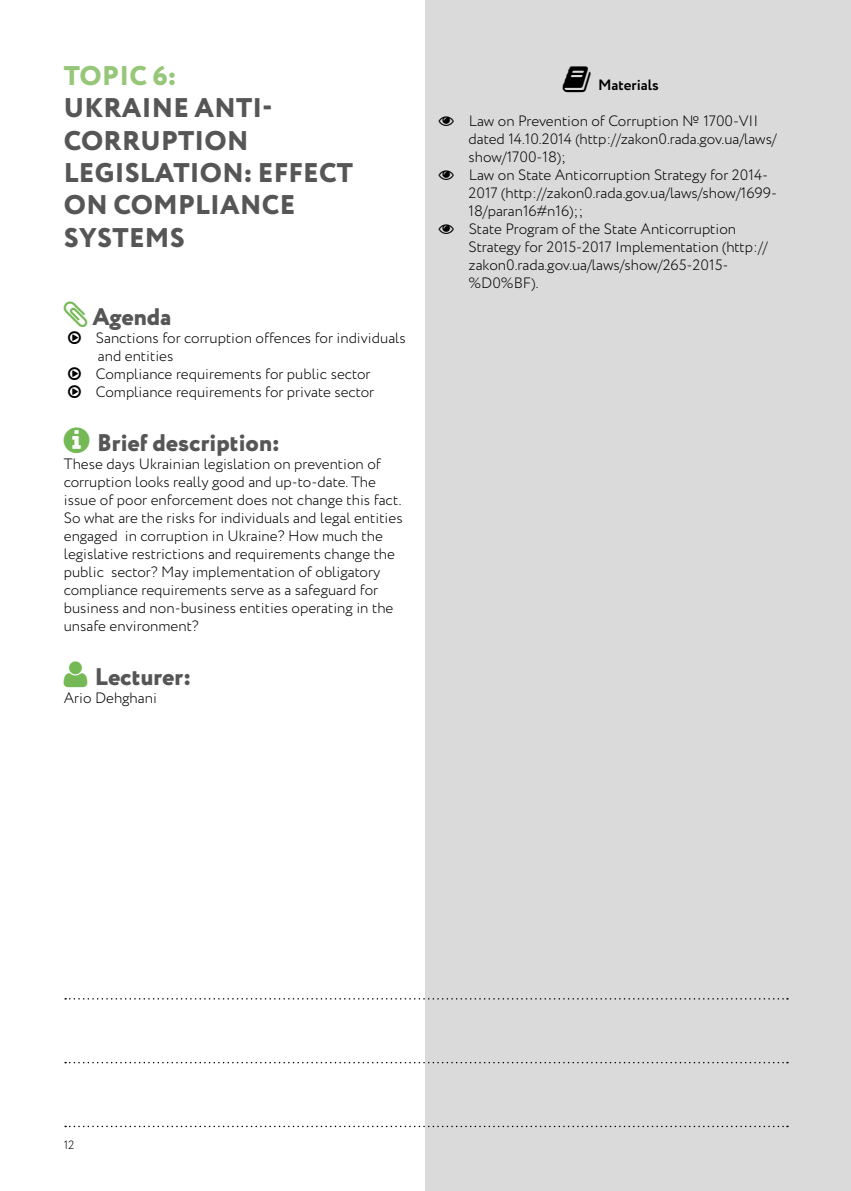
<style>
.page{position:relative;width:851px;height:1191px;background:#fff}
.page>*{position:absolute;margin:0;border:0;box-sizing:border-box;transform-origin:0 0}
.t1{font:800 27px/32.4px "Circe";letter-spacing:.01em;color:#565656}
.t2{font:800 27px "Circe";color:#96c779}
.t3{font:800 24px "Circe";color:#565656}
.t4{font:300 15px/18px "Circe";color:#000}
.t5{font:700 15px "Circe";color:#000}
.t6{font:300 12px "Circe";color:#000}
</style>
<div class="page">
<div style="left:425px;top:0;width:425px;height:1191px;background:#dadada"></div>
<svg style="left:65px;top:1061px;width:722px;height:2px"></svg>
<svg style="left:65px;top:998px;width:722px;height:1px"></svg>
<svg style="left:65px;top:1125px;width:722px;height:2px"></svg>
<h1 class="t2" style="left:64px;top:57px;width:114px">TOPIC 6:</h1>
<h1 class="t1" style="left:64px;top:93px;width:291px">UKRAINE ANTI-<br>CORRUPTION<br>LEGISLATION: EFFECT<br>ON COMPLIANCE<br>SYSTEMS</h1>
<h2 class="t3" style="left:92px;top:301px;width:80px">AGENDA</h2>
<p class="t4" style="left:96px;top:329px;width:311px">Sanctions for corruption offences for individuals and entities<br>Compliance requirements for public sector Compliance requirements for private sector</p>
<h2 class="t3" style="left:97px;top:427px;width:184px">BRIEF DESCRIPTION:</h2>
<p class="t4" style="left:64px;top:455px;width:340px">These days Ukrainian legislation on prevention of corruption looks really good and up-to-date. The issue of poor enforcement does not change this fact.<br>So what are the risks for individuals and legal entities engaged in corruption in Ukraine? How much the legislative restrictions and requirements change the public sector? May implementation of obligatory compliance requirements serve as a safeguard for business and non-business entities operating in the unsafe environment?</p>
<h2 class="t3" style="left:95px;top:661px;width:98px">LECTURER:</h2>
<p class="t4" style="left:64px;top:689px;width:95px">Ario Dehghani</p>
<p class="t5" style="left:598px;top:74px;width:62px">M aterials</p>
<p class="t4" style="left:468px;top:112px;width:310px">Law on Prevention of Corruption № 1700-VII dated 14.10.2014 (http://zakon0.rada.gov.ua/laws/ show/1700-18);<br>Law on State Anticorruption Strategy for 2014- 2017 (http://zakon0.rada.gov.ua/laws/show/1699- 18/paran16#n16);;<br>State Program of the State Anticorruption Strategy for 2015-2017 Implementation (http:// zakon0.rada.gov.ua/laws/show/265-2015- %D0%BF).</p>
<p class="t6" style="left:64px;top:1137px;width:12px">12</p>
</div>
